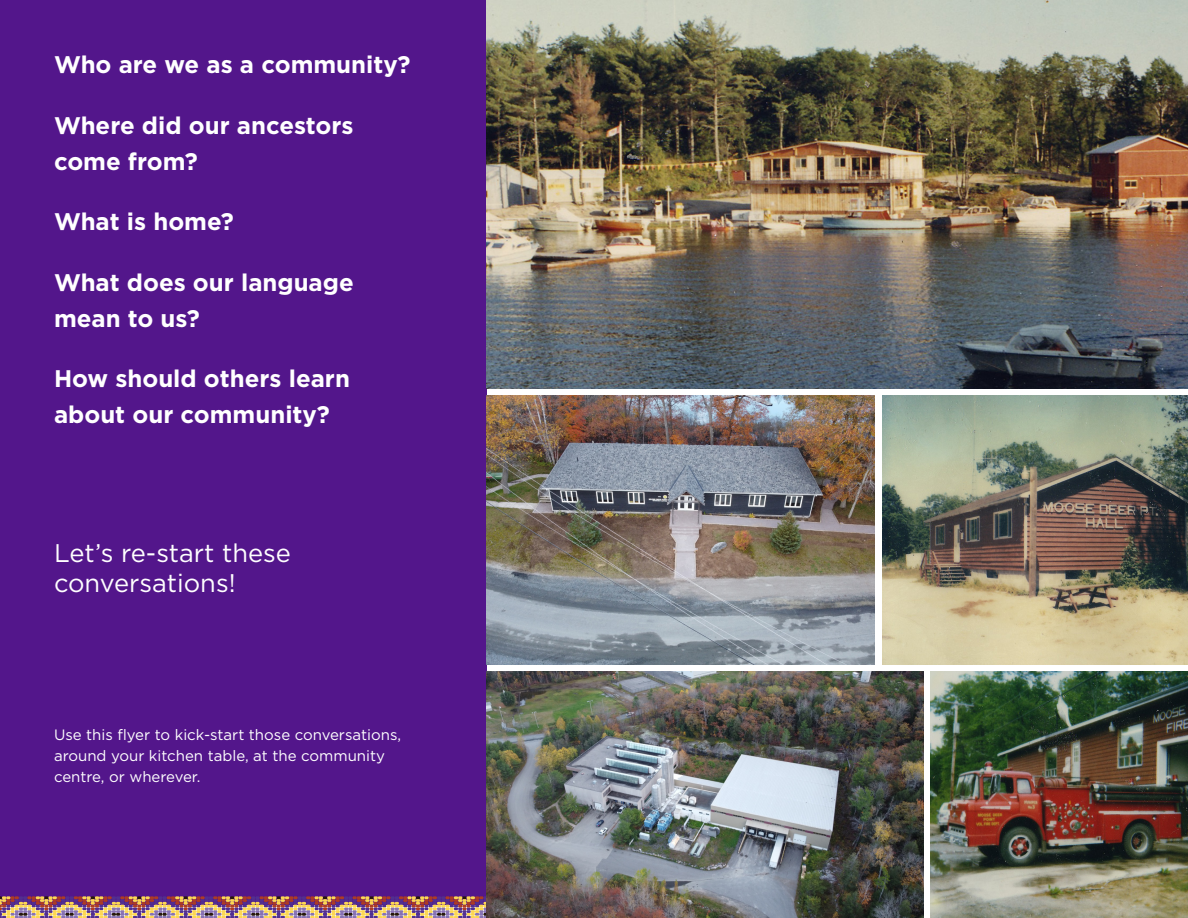
<style>
.page{position:relative;width:1188px;height:918px;background:#fff}
.page>*{position:absolute;margin:0;border:0;box-sizing:border-box;transform-origin:0 0}
.copy{font:25.5px/30px "Gotham";color:#fff}
.copy-2{font:700 24px/36px "Gotham";color:#fff}
.copy-3{font:15px/21px "Gotham";color:#fff}
</style>
<div class="page">
<div style="left:0;top:0;width:487px;height:905px;background:#53168b"></div>
<img style="left:487px;top:0;width:701px;height:389px">
<img style="left:883px;top:395px;width:305px;height:269px">
<img style="left:931px;top:672px;width:257px;height:246px">
<img style="left:487px;top:395px;width:388px;height:269px">
<img style="left:0;top:896px;width:487px;height:22px">
<img style="left:487px;top:672px;width:437px;height:246px">
<p class="copy-2" style="left:54px;top:47px;width:358px">Who are we as a community?</p>
<p class="copy-2" style="left:54px;top:107px;width:301px">Where did our ancestors come from?</p>
<p class="copy-2" style="left:54px;top:204px;width:181px">What is home?</p>
<p class="copy-2" style="left:54px;top:264px;width:301px">What does our language mean to us?</p>
<p class="copy-2" style="left:54px;top:361px;width:297px">How should others learn about our community?</p>
<p class="copy" style="left:54px;top:537px;width:239px">Let’s re-start these conversations!</p>
<p class="copy-3" style="left:54px;top:724px;width:349px">Use this flyer to kick-start those conversations, around your kitchen table, at the community centre, or wherever.</p>
</div>
